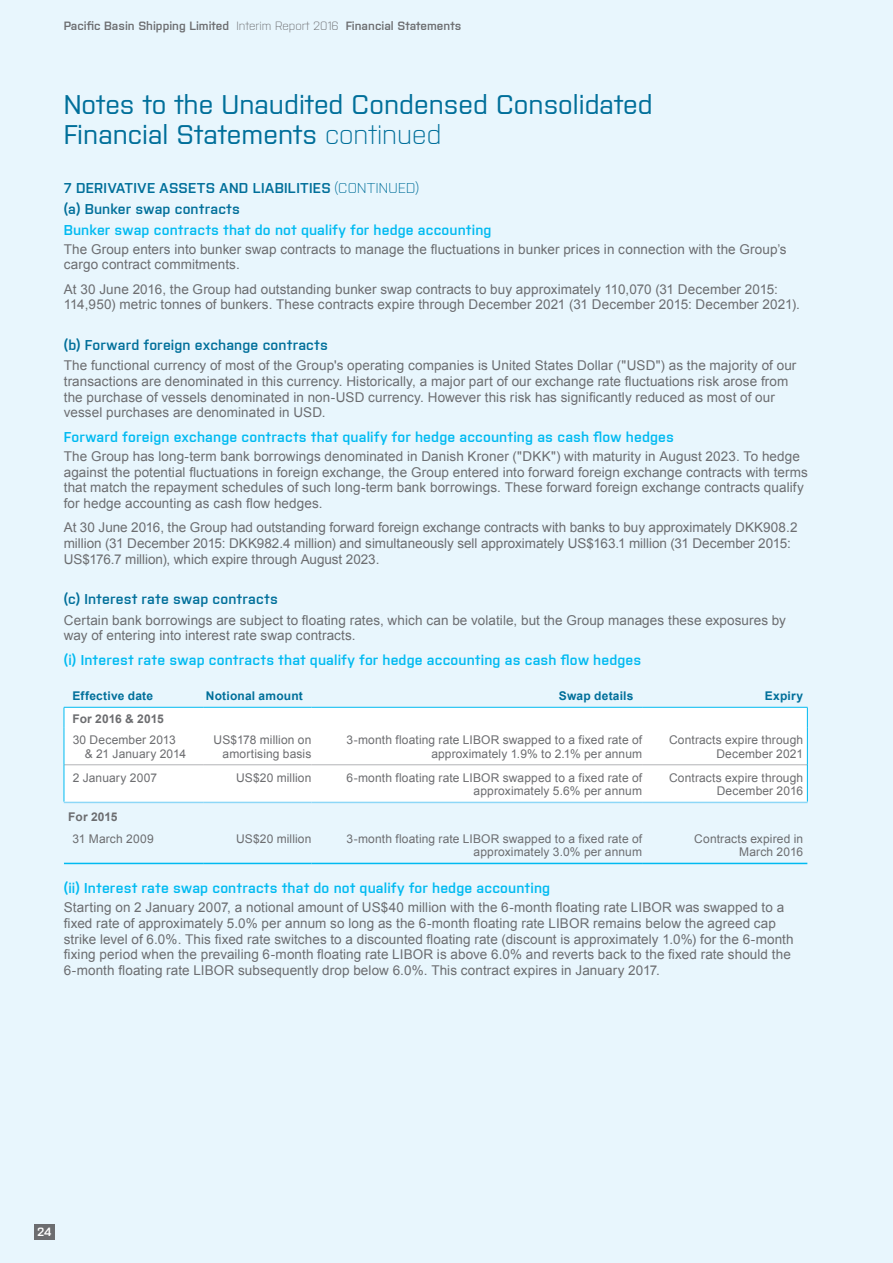
<style>
.page{position:relative;width:893px;height:1263px;background:#e8f6fd}
.page>*{position:absolute;margin:0;border:0;box-sizing:border-box;transform-origin:0 0}
.t1{font:27px/30px "Purista";color:#006f9a}
.t2{font:600 14.25px "Purista";letter-spacing:.01em;color:#00baf1}
.t3{font:600 14.25px/20.7px "Purista";letter-spacing:.02em;color:#006f9a}
.t4{font:13.5px/15.8px "Arial";letter-spacing:.005em;color:#6c6d70}
.t5{font:12px/13.5px "Arial";letter-spacing:.01em;color:#6c6d70;text-align:right}
.t6{font:600 12px "Purista";color:#6c6d70}
.t7{font:700 12px "Arial";letter-spacing:.015em;color:#006f9a}
.t8{font:700 12px "Arial";letter-spacing:-.005em;color:#6c6d70}
.t9{font:600 12px "Purista";color:#fff}
.s1{font-weight:300}
</style>
<div class="page">
<div style="left:34px;top:1224px;width:20px;height:15px;background:#6c6d70"></div>
<div style="left:65px;top:708px;width:742px;height:94px;background:#fff"></div>
<hr style="left:64px;top:764px;width:140px;height:1px;background:#b2b3b7">
<hr style="left:204px;top:764px;width:107px;height:1px;background:#b2b3b7">
<hr style="left:311px;top:764px;width:331px;height:1px;background:#b2b3b7">
<hr style="left:642px;top:764px;width:165px;height:1px;background:#b2b3b7">
<hr style="left:64px;top:707px;width:140px;height:1px;background:#00baf1">
<hr style="left:204px;top:707px;width:107px;height:1px;background:#00baf1">
<hr style="left:311px;top:707px;width:331px;height:1px;background:#00baf1">
<hr style="left:642px;top:707px;width:165px;height:1px;background:#00baf1">
<hr style="left:64px;top:863px;width:140px;height:1px;background:#00baf1">
<hr style="left:204px;top:863px;width:107px;height:1px;background:#00baf1">
<hr style="left:311px;top:863px;width:331px;height:1px;background:#00baf1">
<hr style="left:642px;top:863px;width:165px;height:1px;background:#00baf1">
<svg style="left:64px;top:708px;width:1px;height:19px"></svg>
<svg style="left:807px;top:708px;width:1px;height:19px"></svg>
<hr style="left:64px;top:727px;width:1px;height:38px;background:#00baf1">
<hr style="left:807px;top:727px;width:1px;height:38px;background:#00baf1">
<hr style="left:64px;top:765px;width:1px;height:37px;background:#00baf1">
<hr style="left:807px;top:765px;width:1px;height:37px;background:#00baf1">
<hr style="left:64px;top:802px;width:140px;height:1px;background:#8dd7f7">
<hr style="left:204px;top:802px;width:107px;height:1px;background:#8dd7f7">
<hr style="left:311px;top:802px;width:331px;height:1px;background:#8dd7f7">
<hr style="left:642px;top:802px;width:165px;height:1px;background:#8dd7f7">
<p class="t6" style="left:64px;top:17px;width:399px">Pacific Basin Shipping Limited <span class="s1">Interim Report 2016</span> Financial Statements</p>
<h1 class="t1" style="left:64px;top:87px;width:590px">Notes to the Unaudited Condensed Consolidated<br>Financial Statements <span class="s1">continued</span></h1>
<p class="t3" style="left:64px;top:177px;width:357px">7 DERIVATIVE ASSETS AND LIABILITIES <span class="s1">(continued) </span>(a) Bunker swap contracts</p>
<p class="t2" style="left:64px;top:219px;width:429px">Bunker swap contracts that do not qualify for hedge accounting</p>
<p class="t4" style="left:64px;top:241px;width:724px">The Group enters into bunker swap contracts to manage the fluctuations in bunker prices in connection with the Group’s cargo contract commitments.</p>
<p class="t4" style="left:64px;top:281px;width:738px">At 30 June 2016, the Group had outstanding bunker swap contracts to buy approximately 110,070 (31 December 2015:<br>114,950) metric tonnes of bunkers. These contracts expire through December 2021 (31 December 2015: December 2021).</p>
<p class="t3" style="left:64px;top:333px;width:266px">(b) Forward foreign exchange contracts</p>
<p class="t4" style="left:64px;top:358px;width:734px">The functional currency of most of the Group's operating companies is United States Dollar ("USD") as the majority of our transactions are denominated in this currency. Historically, a major part of our exchange rate fluctuations risk arose from the purchase of vessels denominated in non-USD currency. However this risk has significantly reduced as most of our vessel purchases are denominated in USD.</p>
<p class="t2" style="left:64px;top:427px;width:612px">Forward foreign exchange contracts that qualify for hedge accounting as cash flow hedges</p>
<p class="t4" style="left:64px;top:448px;width:746px">The Group has long-term bank borrowings denominated in Danish Kroner ("DKK") with maturity in August 2023. To hedge against the potential fluctuations in foreign exchange, the Group entered into forward foreign exchange contracts with terms that match the repayment schedules of such long-term bank borrowings. These forward foreign exchange contracts qualify for hedge accounting as cash flow hedges.</p>
<p class="t4" style="left:64px;top:520px;width:735px">At 30 June 2016, the Group had outstanding forward foreign exchange contracts with banks to buy approximately DKK908.2 million (31 December 2015: DKK982.4 million) and simultaneously sell approximately US$163.1 million (31 December 2015:<br>US$176.7 million), which expire through August 2023.</p>
<p class="t3" style="left:64px;top:588px;width:216px">(c) Interest rate swap contracts</p>
<p class="t4" style="left:64px;top:612px;width:724px">Certain bank borrowings are subject to floating rates, which can be volatile, but the Group manages these exposures by way of entering into interest rate swap contracts.</p>
<p class="t2" style="left:64px;top:650px;width:579px">(i) Interest rate swap contracts that qualify for hedge accounting as cash flow hedges</p>
<p class="t7" style="left:72px;top:688px;width:82px">Effective date</p>
<p class="t7" style="left:206px;top:688px;width:99px">Notional amount</p>
<p class="t7" style="left:559px;top:688px;width:76px">Swap details</p>
<p class="t7" style="left:765px;top:688px;width:40px">Expiry</p>
<p class="t8" style="left:72px;top:711px;width:93px">For 2016 &amp; 2015</p>
<p class="t5" style="left:85px;top:733px;width:103px;text-align:left;text-indent:-12px">30 December 2013 &amp; 21 January 2014</p>
<p class="t5" style="left:214px;top:733px;width:99px">US$178 million on amortising basis</p>
<p class="t5" style="left:346px;top:733px;width:297px">3-month floating rate LIBOR swapped to a fixed rate of approximately 1.9% to 2.1% per annum</p>
<p class="t5" style="left:669px;top:733px;width:136px">Contracts expire through<br>December 2021</p>
<p class="t5" style="left:73px;top:771px;width:86px">2 January 2007</p>
<p class="t5" style="left:236px;top:771px;width:77px">US$20 million</p>
<p class="t5" style="left:346px;top:771px;width:297px">6-month floating rate LIBOR swapped to a fixed rate of approximately 5.6% per annum</p>
<p class="t5" style="left:669px;top:771px;width:136px">Contracts expire through<br>December 2016</p>
<p class="t8" style="left:68px;top:809px;width:51px">For 2015</p>
<p class="t5" style="left:72px;top:832px;width:83px">31 March 2009</p>
<p class="t5" style="left:236px;top:832px;width:77px">US$20 million</p>
<p class="t5" style="left:346px;top:832px;width:297px">3-month floating rate LIBOR swapped to a fixed rate of approximately 3.0% per annum</p>
<p class="t5" style="left:694px;top:832px;width:110px">Contracts expired in<br>March 2016</p>
<p class="t2" style="left:64px;top:878px;width:488px">(ii) Interest rate swap contracts that do not qualify for hedge accounting</p>
<p class="t4" style="left:64px;top:899px;width:731px">Starting on 2 January 2007, a notional amount of US$40 million with the 6-month floating rate LIBOR was swapped to a fixed rate of approximately 5.0% per annum so long as the 6-month floating rate LIBOR remains below the agreed cap strike level of 6.0%. This fixed rate switches to a discounted floating rate (discount is approximately 1.0%) for the 6-month fixing period when the prevailing 6-month floating rate LIBOR is above 6.0% and reverts back to the fixed rate should the 6-month floating rate LIBOR subsequently drop below 6.0%. This contract expires in January 2017.</p>
<p class="t9" style="left:37px;top:1223px;width:16px">24</p>
</div>
